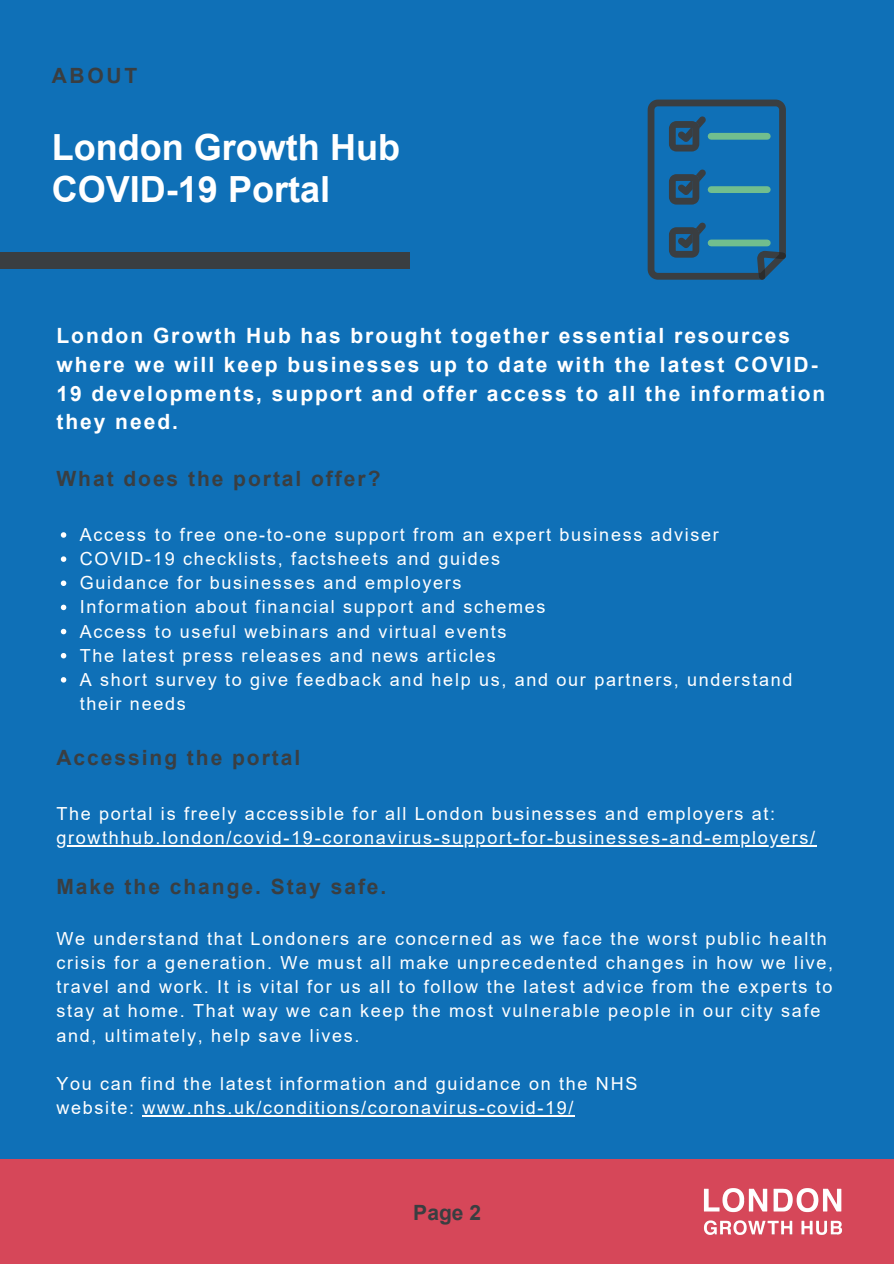
<style>
.page{position:relative;width:894px;height:1264px;background:#fff}
.page>*{position:absolute;margin:0;border:0;box-sizing:border-box;transform-origin:0 0}
.t1{font:700 36px/41.2px "Arial";color:#fff}
.t2{font:700 21px/28.5px "Arial";letter-spacing:.095em;color:#fff}
.t3{font:700 21px "Arial";letter-spacing:.095em;color:#3a3e41}
.t4{font:18px/24.2px "Arial";letter-spacing:.095em;color:#fff}
</style>
<div class="page">
<div style="left:0;top:0;width:893px;height:1263px;background:#0f70b7"></div>
<svg style="left:61px;top:532px;width:5px;height:5px"></svg>
<svg style="left:61px;top:556px;width:5px;height:6px"></svg>
<svg style="left:61px;top:580px;width:5px;height:6px"></svg>
<svg style="left:61px;top:604px;width:5px;height:6px"></svg>
<svg style="left:61px;top:629px;width:5px;height:5px"></svg>
<svg style="left:61px;top:653px;width:5px;height:5px"></svg>
<svg style="left:61px;top:677px;width:5px;height:5px"></svg>
<hr style="left:56px;top:845px;width:760px;height:1px;background:#fff">
<hr style="left:142px;top:1115px;width:433px;height:1px;background:#fff">
<div style="left:0;top:252px;width:410px;height:16px;background:#3a3e41"></div>
<svg style="left:647px;top:100px;width:138px;height:180px"></svg>
<div style="left:710px;top:133px;width:57px;height:7px;background:#71be8e"></div>
<div style="left:710px;top:186px;width:57px;height:7px;background:#71be8e"></div>
<div style="left:710px;top:239px;width:57px;height:7px;background:#71be8e"></div>
<div style="left:0;top:1158px;width:893px;height:105px;background:#d64759"></div>
<img style="left:679px;top:1158px;width:187px;height:77px">
<p class="t3" style="left:52px;top:64px;width:87px">ABOUT</p>
<h1 class="t1" style="left:52px;top:127px;width:349px">London Growth Hub<br>COVID-19 Portal</h1>
<p class="t2" style="left:56px;top:322px;width:770px">London Growth Hub has brought together essential resources where we will keep businesses up to date with the latest COVID-19 developments, support and offer access to all the information they need.</p>
<p class="t3" style="left:56px;top:467px;width:325px">What does the portal offer?</p>
<p class="t4" style="left:80px;top:522px;width:713px">Access to free one-to-one support from an expert business adviser COVID-19 checklists, factsheets and guides<br>Guidance for businesses and employers<br>Information about financial support and schemes<br>Access to useful webinars and virtual events<br>The latest press releases and news articles<br>A short survey to give feedback and help us, and our partners, understand their needs</p>
<p class="t3" style="left:56px;top:746px;width:245px">Accessing the portal</p>
<p class="t4" style="left:56px;top:801px;width:760px">The portal is freely accessible for all London businesses and employers at: growthhub.london/covid-19-coronavirus-support-for-businesses-and-employers/</p>
<p class="t3" style="left:56px;top:875px;width:331px">Make the change. Stay safe.</p>
<p class="t4" style="left:56px;top:926px;width:777px">We understand that Londoners are concerned as we face the worst public health crisis for a generation. We must all make unprecedented changes in how we live, travel and work. It is vital for us all to follow the latest advice from the experts to stay at home. That way we can keep the most vulnerable people in our city safe and, ultimately, help save lives.</p>
<p class="t4" style="left:56px;top:1071px;width:582px">You can find the latest information and guidance on the NHS website: www.nhs.uk/conditions/coronavirus-covid-19/</p>
<p class="t3" style="left:413px;top:1201px;width:69px">Page 2</p>
</div>
